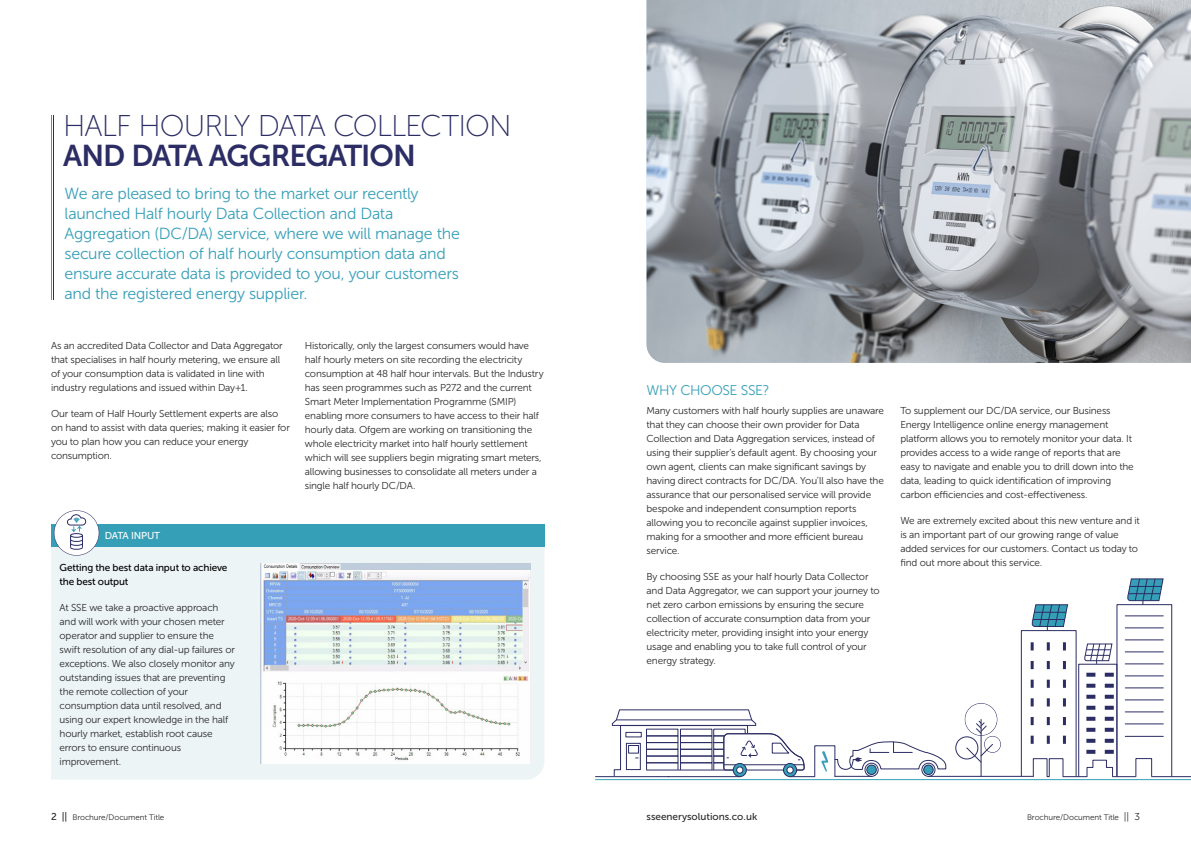
<style>
.page{position:relative;width:1191px;height:842px;background:#fff}
.page>*{position:absolute;margin:0;border:0;box-sizing:border-box;transform-origin:0 0}
.t1{font:30px "Museo Sans 100";letter-spacing:-.035em;color:#2b2d64}
.t2{font:30px "Museo Sans 700";letter-spacing:-.035em;color:#2b2d64}
.t3{font:16px/20px "Museo Sans 300";letter-spacing:-.02em;color:#369fb8}
.t4{font:14px "Museo Sans 300";letter-spacing:-.025em;color:#369fb8}
.t5{font:10px/14px "Museo Sans 300";letter-spacing:-.015em;color:#292929}
.t6{font:10px/14px "Museo Sans 500";letter-spacing:-.015em;color:#000}
.t7{font:10px "Museo Sans 500";color:#292929}
.t8{font:10px "Museo Sans 500";letter-spacing:-.02em;color:#fff}
.t9{font:8px "Museo Sans 300";letter-spacing:-.01em;color:#292929}
.s1{font-family:"Museo Sans 500";font-size:10px}
.s2{font-size:10px}
</style>
<div class="page">
<div style="left:51px;top:547px;width:493px;height:233px;background:#edf4f6"></div>
<div style="left:51px;top:524px;width:493px;height:23px;background:#369fb8"></div>
<svg style="left:54px;top:510px;width:45px;height:46px"></svg>
<img style="left:261px;top:564px;width:270px;height:200px">
<img style="left:646px;top:0;width:545px;height:363px">
<hr style="left:53px;top:115px;width:1px;height:184px;background:#2b2d64">
<hr style="left:51px;top:115px;width:1px;height:184px;background:#369fb8">
<hr style="left:595px;top:779px;width:596px;height:1px;background:#369fb8">
<hr style="left:595px;top:776px;width:63px;height:1px;background:#2b2d64">
<hr style="left:1151px;top:776px;width:40px;height:1px;background:#2b2d64">
<hr style="left:928px;top:776px;width:105px;height:1px;background:#2b2d64">
<svg style="left:835px;top:741px;width:111px;height:36px"></svg>
<div style="left:814px;top:745px;width:21px;height:32px;border:1px solid #2b2d64"></div>
<svg style="left:821px;top:751px;width:7px;height:21px"></svg>
<div style="left:964px;top:703px;width:33px;height:33px;border:1px solid #2b2d64;border-radius:50%"></div>
<div style="left:984px;top:736px;width:17px;height:17px;border:1px solid #2b2d64;border-radius:50%"></div>
<div style="left:955px;top:736px;width:23px;height:23px;border:1px solid #2b2d64;border-radius:50%"></div>
<div style="left:965px;top:704px;width:31px;height:31px;background:#fff;border-radius:50%"></div>
<div style="left:984px;top:736px;width:16px;height:16px;background:#fff;border-radius:50%"></div>
<svg style="left:975px;top:720px;width:12px;height:15px"></svg>
<hr style="left:980px;top:719px;width:1px;height:57px;background:#2b2d64">
<svg style="left:965px;top:743px;width:29px;height:20px"></svg>
<div style="left:1078px;top:664px;width:39px;height:113px;border:1px solid #2b2d64"></div>
<svg style="left:1086px;top:673px;width:9px;height:4px"></svg>
<svg style="left:1104px;top:673px;width:9px;height:4px"></svg>
<svg style="left:1086px;top:684px;width:9px;height:4px"></svg>
<svg style="left:1104px;top:684px;width:9px;height:4px"></svg>
<svg style="left:1086px;top:695px;width:9px;height:4px"></svg>
<svg style="left:1104px;top:695px;width:9px;height:4px"></svg>
<svg style="left:1086px;top:706px;width:9px;height:4px"></svg>
<svg style="left:1104px;top:706px;width:9px;height:4px"></svg>
<svg style="left:1086px;top:717px;width:9px;height:4px"></svg>
<svg style="left:1104px;top:717px;width:9px;height:4px"></svg>
<svg style="left:1086px;top:728px;width:9px;height:4px"></svg>
<svg style="left:1104px;top:728px;width:9px;height:4px"></svg>
<svg style="left:1086px;top:739px;width:9px;height:4px"></svg>
<svg style="left:1104px;top:739px;width:9px;height:4px"></svg>
<svg style="left:1083px;top:643px;width:30px;height:23px"></svg>
<div style="left:1116px;top:604px;width:56px;height:173px;border:1px solid #2b2d64"></div>
<div style="left:1135px;top:758px;width:17px;height:19px;border:1px solid #2b2d64"></div>
<hr style="left:1125px;top:627px;width:38px;height:1px;background:#2b2d64">
<hr style="left:1125px;top:615px;width:38px;height:1px;background:#2b2d64">
<hr style="left:1125px;top:639px;width:38px;height:1px;background:#2b2d64">
<hr style="left:1125px;top:651px;width:38px;height:1px;background:#2b2d64">
<hr style="left:1125px;top:663px;width:38px;height:1px;background:#2b2d64">
<hr style="left:1125px;top:675px;width:38px;height:1px;background:#2b2d64">
<hr style="left:1125px;top:687px;width:38px;height:1px;background:#2b2d64">
<hr style="left:1125px;top:699px;width:38px;height:1px;background:#2b2d64">
<hr style="left:1125px;top:711px;width:38px;height:1px;background:#2b2d64">
<hr style="left:1125px;top:723px;width:38px;height:1px;background:#2b2d64">
<hr style="left:1125px;top:736px;width:38px;height:1px;background:#2b2d64">
<svg style="left:1126px;top:578px;width:38px;height:27px"></svg>
<div style="left:1020px;top:630px;width:56px;height:147px;border:1px solid #2b2d64"></div>
<svg style="left:1032px;top:750px;width:103px;height:28px"></svg>
<svg style="left:1030px;top:642px;width:3px;height:8px"></svg>
<svg style="left:1046px;top:642px;width:3px;height:8px"></svg>
<svg style="left:1063px;top:642px;width:3px;height:8px"></svg>
<svg style="left:1030px;top:661px;width:3px;height:8px"></svg>
<svg style="left:1046px;top:661px;width:3px;height:8px"></svg>
<svg style="left:1063px;top:661px;width:3px;height:8px"></svg>
<svg style="left:1030px;top:680px;width:3px;height:8px"></svg>
<svg style="left:1046px;top:680px;width:3px;height:8px"></svg>
<svg style="left:1063px;top:680px;width:3px;height:8px"></svg>
<svg style="left:1030px;top:698px;width:3px;height:8px"></svg>
<svg style="left:1046px;top:698px;width:3px;height:8px"></svg>
<svg style="left:1063px;top:698px;width:3px;height:8px"></svg>
<svg style="left:1030px;top:717px;width:3px;height:8px"></svg>
<svg style="left:1046px;top:717px;width:3px;height:8px"></svg>
<svg style="left:1063px;top:717px;width:3px;height:8px"></svg>
<svg style="left:1030px;top:736px;width:3px;height:8px"></svg>
<svg style="left:1046px;top:736px;width:3px;height:8px"></svg>
<svg style="left:1063px;top:736px;width:3px;height:8px"></svg>
<svg style="left:1030px;top:604px;width:38px;height:27px"></svg>
<svg style="left:611px;top:709px;width:203px;height:68px"></svg>
<h1 class="t1" style="left:63px;top:110px;width:450px">HALF HOURLY DATA COLLECTION</h1>
<h1 class="t2" style="left:63px;top:139px;width:354px">AND DATA AGGREGATION</h1>
<p class="t3" style="left:65px;top:184px;width:397px">We are pleased to bring to the market our recently launched Half hourly Data Collection and Data Aggregation (DC/DA) service, where we will manage the secure collection of half hourly consumption data and ensure accurate data is provided to you, your customers and the registered energy supplier.</p>
<p class="t5" style="left:51px;top:339px;width:233px">As an accredited Data Collector and Data Aggregator that specialises in half hourly metering, we ensure all of your consumption data is validated in line with industry regulations and issued within Day+1.</p>
<p class="t5" style="left:51px;top:406px;width:240px">Our team of Half Hourly Settlement experts are also on hand to assist with data queries; making it easier for you to plan how you can reduce your energy consumption.</p>
<p class="t5" style="left:305px;top:339px;width:240px">Historically, only the largest consumers would have half hourly meters on site recording the electricity consumption at 48 half hour intervals. But the Industry has seen programmes such as P272 and the current Smart Meter Implementation Programme (SMIP) enabling more consumers to have access to their half hourly data. Ofgem are working on transitioning the whole electricity market into half hourly settlement which will see suppliers begin migrating smart meters, allowing businesses to consolidate all meters under a single half hourly DC/DA.</p>
<p class="t8" style="left:105px;top:530px;width:57px">DATA INPUT</p>
<p class="t6" style="left:60px;top:561px;width:169px">Getting the best data input to achieve the best output</p>
<p class="t5" style="left:60px;top:600px;width:177px">At SSE we take a proactive approach and will work with your chosen meter operator and supplier to ensure the swift resolution of any dial-up failures or exceptions. We also closely monitor any outstanding issues that are preventing the remote collection of your consumption data until resolved, and using our expert knowledge in the half hourly market, establish root cause errors to ensure continuous improvement.</p>
<h3 class="t4" style="left:646px;top:382px;width:124px">WHY CHOOSE SSE?</h3>
<p class="t5" style="left:646px;top:404px;width:239px">Many customers with half hourly supplies are unaware that they can choose their own provider for Data Collection and Data Aggregation services, instead of using their supplier’s default agent. By choosing your own agent, clients can make significant savings by having direct contracts for DC/DA. You’ll also have the assurance that our personalised service will provide bespoke and independent consumption reports allowing you to reconcile against supplier invoices, making for a smoother and more efficient bureau service.</p>
<p class="t5" style="left:646px;top:569px;width:234px">By choosing SSE as your half hourly Data Collector and Data Aggregator, we can support your journey to net zero carbon emissions by ensuring the secure collection of accurate consumption data from your electricity meter, providing insight into your energy usage and enabling you to take full control of your energy strategy.</p>
<p class="t5" style="left:900px;top:404px;width:235px">To supplement our DC/DA service, our Business Energy Intelligence online energy management platform allows you to remotely monitor your data. It provides access to a wide range of reports that are easy to navigate and enable you to drill down into the data, leading to quick identification of improving carbon efficiencies and cost-effectiveness.</p>
<p class="t5" style="left:900px;top:513px;width:241px">We are extremely excited about this new venture and it is an important part of our growing range of value added services for our customers. Contact us today to find out more about this service.</p>
<p class="t9" style="left:51px;top:813px;width:115px"><span class="s1">2 ||</span> Brochure/Document Title</p>
<p class="t7" style="left:646px;top:811px;width:112px">sseenerysolutions.co.uk</p>
<p class="t9" style="left:1027px;top:813px;width:114px">Brochure/Document Title <span class="s2">|| 3</span></p>
</div>
